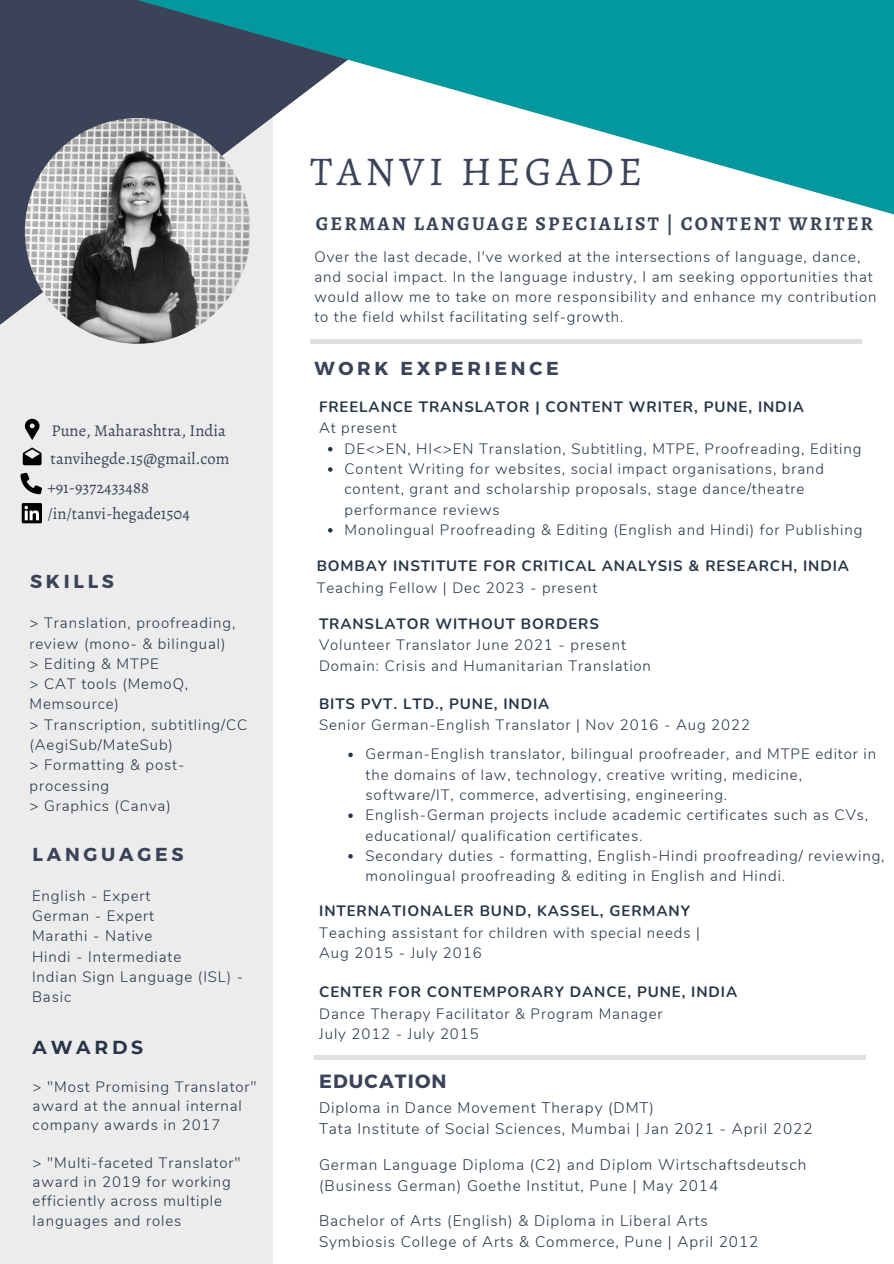
<style>
.page{position:relative;width:894px;height:1264px;background:#fff}
.page>*{position:absolute;margin:0;border:0;box-sizing:border-box;transform-origin:0 0}
.t1{font:40.95px "Alegreya";letter-spacing:.11em;color:#3b4358}
.t2{font:700 19.5px "Alegreya";letter-spacing:.11em;color:#3b4358}
.t3{font:700 19.2px "Montserrat";letter-spacing:.06em;color:#3b4358}
.t4{font:700 18.75px "Montserrat";letter-spacing:.2em;color:#3b4358}
.t5{font:700 18.75px "Montserrat";letter-spacing:.2em;color:#263547}
.t6{font:16.5px/29.1px "Alegreya";color:#3b4358}
.t7{font:300 15.3px/21.3px "Nunito";letter-spacing:.06em;color:#263547}
.t8{font:300 15px/20.2px "Nunito";letter-spacing:.06em;color:#263547}
.t9{font:700 15px "Nunito";letter-spacing:.06em;color:#263547}
</style>
<div class="page">
<div style="left:0;top:21px;width:272px;height:1242px;background:#ececec"></div>
<hr style="left:310px;top:339px;width:551px;height:4px;background:#dfe0e0">
<svg style="left:0;top:248px;width:391px;height:158px"></svg>
<img style="left:25px;top:118px;width:225px;height:226px;border-radius:50%">
<svg style="left:0;top:0;width:893px;height:248px"></svg>
<hr style="left:314px;top:1055px;width:551px;height:4px;background:#dfe0e0">
<svg style="left:25px;top:419px;width:14px;height:21px"></svg>
<svg style="left:23px;top:447px;width:19px;height:18px"></svg>
<div style="left:22px;top:503px;width:20px;height:20px;background:#000"></div>
<svg style="left:24px;top:506px;width:15px;height:14px"></svg>
<svg style="left:21px;top:473px;width:21px;height:21px"></svg>
<svg style="left:348px;top:752px;width:5px;height:5px"></svg>
<svg style="left:348px;top:813px;width:5px;height:5px"></svg>
<svg style="left:348px;top:854px;width:5px;height:4px"></svg>
<svg style="left:328px;top:447px;width:4px;height:4px"></svg>
<svg style="left:328px;top:467px;width:4px;height:5px"></svg>
<svg style="left:328px;top:528px;width:4px;height:4px"></svg>
<p class="t6" style="left:52px;top:416px;width:175px">Pune, Maharashtra, India</p>
<p class="t6" style="left:47px;top:443px;width:184px">tanvihegde.15@gmail.com +91-9372433488</p>
<p class="t6" style="left:47px;top:498px;width:144px">/in/tanvi-hegade1504</p>
<p class="t4" style="left:30px;top:569px;width:85px">SKILLS</p>
<p class="t8" style="left:29px;top:613px;width:219px">&gt; Translation, proofreading, review (mono- &amp; bilingual)<br>&gt; Editing &amp; MTPE<br>&gt; CAT tools (MemoQ,<br>Memsource)<br>&gt; Transcription, subtitling/CC (AegiSub/MateSub)<br>&gt; Formatting &amp; post&shy;processing<br>&gt; Graphics (Canva)</p>
<p class="t4" style="left:33px;top:841px;width:152px">LANGUAGES</p>
<p class="t8" style="left:32px;top:885px;width:213px">English - Expert<br>German - Expert<br>Marathi - Native<br>Hindi - Intermediate<br>Indian Sign Language (ISL) -<br>Basic</p>
<p class="t5" style="left:33px;top:1035px;width:112px">AWARDS</p>
<p class="t8" style="left:33px;top:1076px;width:225px;line-height:19.2px">&gt; "Most Promising Translator" award at the annual internal company awards in 2017</p>
<p class="t8" style="left:33px;top:1153px;width:209px;line-height:19.2px">&gt; "Multi-faceted Translator" award in 2019 for working efficiently across multiple languages and roles</p>
<h1 class="t1" style="left:310px;top:143px;width:334px">TANVI HEGADE</h1>
<h2 class="t2" style="left:315px;top:210px;width:558px">GERMAN LANGUAGE SPECIALIST | CONTENT WRITER</h2>
<p class="t8" style="left:314px;top:246px;width:563px">Over the last decade, I've worked at the intersections of language, dance, and social impact. In the language industry, I am seeking opportunities that would allow me to take on more responsibility and enhance my contribution to the field whilst facilitating self-growth.</p>
<p class="t4" style="left:314px;top:356px;width:246px">WORK EXPERIENCE</p>
<p class="t9" style="left:319px;top:396px;width:486px">FREELANCE TRANSLATOR | CONTENT WRITER, PUNE, INDIA</p>
<p class="t8" style="left:344px;top:438px;width:519px">DE&lt;&gt;EN, HI&lt;&gt;EN Translation, Subtitling, MTPE, Proofreading, Editing Content Writing for websites, social impact organisations, brand content, grant and scholarship proposals, stage dance/theatre performance reviews<br>Monolingual Proofreading &amp; Editing (English and Hindi) for Publishing</p>
<p class="t8" style="left:319px;top:418px;width:79px">At present</p>
<p class="t9" style="left:316px;top:556px;width:533px">BOMBAY INSTITUTE FOR CRITICAL ANALYSIS &amp; RESEARCH, INDIA</p>
<p class="t8" style="left:316px;top:578px;width:282px">Teaching Fellow | Dec 2023 - present</p>
<p class="t9" style="left:319px;top:613px;width:281px">TRANSLATOR WITHOUT BORDERS</p>
<p class="t8" style="left:319px;top:635px;width:333px">Volunteer Translator June 2021 - present<br>Domain: Crisis and Humanitarian Translation</p>
<p class="t9" style="left:319px;top:693px;width:232px">BITS PVT. LTD., PUNE, INDIA</p>
<p class="t8" style="left:365px;top:711px;width:512px;line-height:29px;text-indent:-47px">Senior German-English Translator | Nov 2016 - Aug 2022<br>German-English translator, bilingual proofreader, and MTPE editor in</p>
<p class="t8" style="left:365px;top:764px;width:520px">the domains of law, technology, creative writing, medicine, software/IT, commerce, advertising, engineering.<br>English-German projects include academic certificates such as CVs, educational/ qualification certificates.<br>Secondary duties - formatting, English-Hindi proofreading/ reviewing, monolingual proofreading &amp; editing in English and Hindi.</p>
<p class="t9" style="left:319px;top:901px;width:372px">INTERNATIONALER BUND, KASSEL, GERMANY</p>
<p class="t8" style="left:319px;top:923px;width:382px">Teaching assistant for children with special needs |<br>Aug 2015 - July 2016</p>
<p class="t9" style="left:319px;top:982px;width:419px">CENTER FOR CONTEMPORARY DANCE, PUNE, INDIA</p>
<p class="t8" style="left:319px;top:1004px;width:345px">Dance Therapy Facilitator &amp; Program Manager<br>July 2012 - July 2015</p>
<p class="t3" style="left:319px;top:1068px;width:129px">EDUCATION</p>
<p class="t7" style="left:319px;top:1096px;width:495px">Diploma in Dance Movement Therapy (DMT)<br>Tata Institute of Social Sciences, Mumbai | Jan 2021 - April 2022</p>
<p class="t7" style="left:319px;top:1154px;width:488px">German Language Diploma (C2) and Diplom Wirtschaftsdeutsch (Business German) Goethe Institut, Pune | May 2014</p>
<p class="t7" style="left:319px;top:1209px;width:440px">Bachelor of Arts (English) &amp; Diploma in Liberal Arts<br>Symbiosis College of Arts &amp; Commerce, Pune | April 2012</p>
</div>
